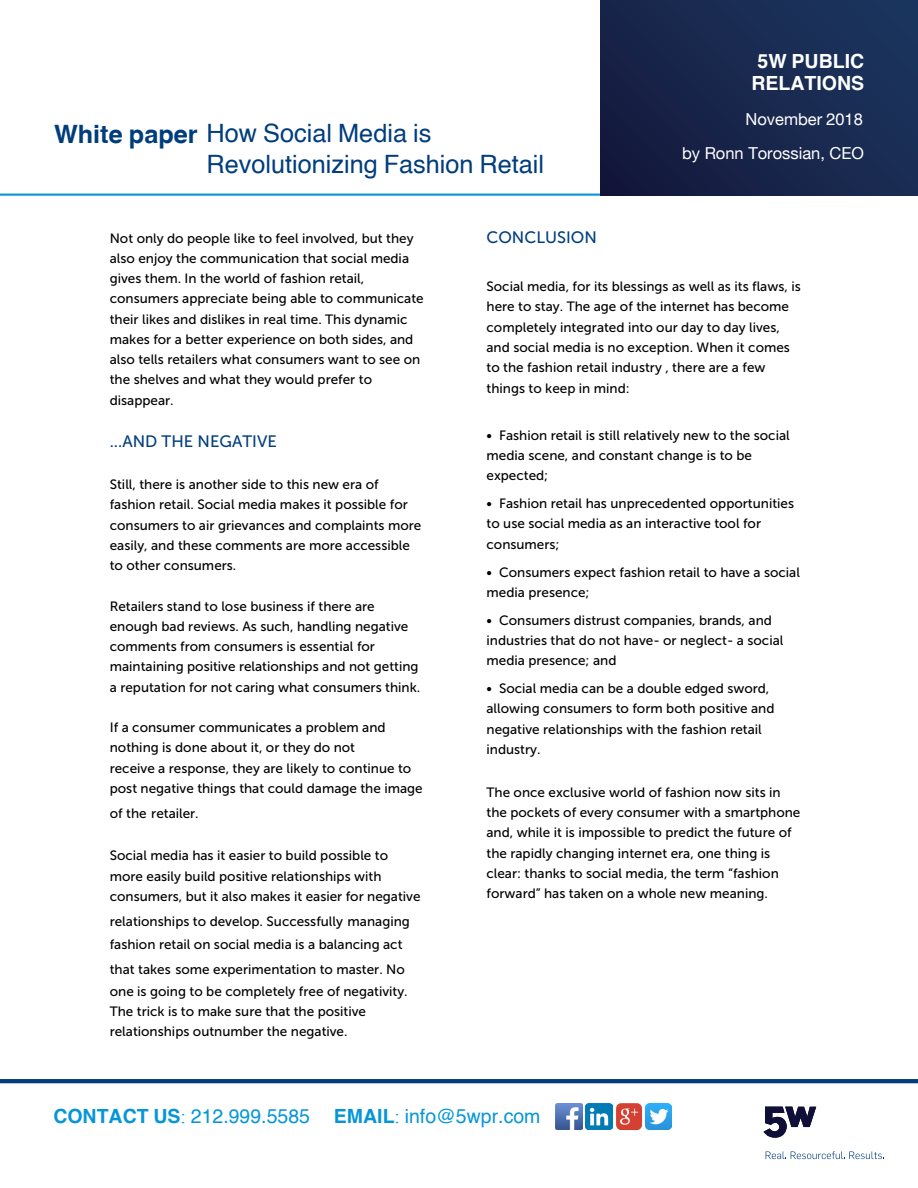
<style>
.page{position:relative;width:918px;height:1188px;background:#fff}
.page>*{position:absolute;margin:0;border:0;box-sizing:border-box;transform-origin:0 0}
.t1{font:25.2px "Helvetica R";color:#013d7d}
.t2{font:19.5px "Helvetica R";color:#0696d7}
.t3{font:700 19.5px/22.5px "Helvetica R";color:#fff;text-align:center}
.t4{font:16.5px/33.6px "Helvetica Neue";color:#fff;text-align:right}
.t5{font:16.5px "Museo Sans 500";color:#003e7e}
.t6{font:13.5px/20.2px "Museo Sans 500";color:#000}
.s1{font-weight:700}
.s2{font-family:"Helvetica R"}
.s3{font-family:"Times New Roman"}
</style>
<div class="page">
<hr style="left:0;top:194px;width:918px;height:2px;background:#0696d7">
<hr style="left:0;top:1079px;width:918px;height:4px;background:#013d7d">
<svg style="left:766px;top:1151px;width:118px;height:8px"></svg>
<div style="left:600px;top:0;width:318px;height:196px;background:linear-gradient(to right,#161d41,#1b325a)"></div>
<img style="left:586px;top:1104px;width:26px;height:26px">
<img style="left:645px;top:1104px;width:26px;height:26px">
<img style="left:616px;top:1103px;width:26px;height:27px">
<img style="left:556px;top:1103px;width:26px;height:27px">
<svg style="left:764px;top:1107px;width:52px;height:31px"></svg>
<h1 class="t1" style="left:54px;top:118px;width:379px"><span class="s1">White paper</span> How Social Media is</h1>
<h1 class="t1" style="left:207px;top:148px;width:339px">Revolutionizing Fashion Retail</h1>
<h2 class="t3" style="left:752px;top:49px;width:114px">5W PUBLIC<br>RELATIONS</h2>
<p class="t4" style="left:682px;top:103px;width:184px">November <span class="s2">201</span>8<br>by Ronn Torossian, CEO</p>
<p class="t6" style="left:110px;top:228px;width:315px">Not only do people like to feel involved, but they also enjoy the communication that social media gives them. In the world of fashion retail, consumers appreciate being able to communicate their likes and dislikes in real time. This dynamic makes for a better experience on both sides, and also tells retailers what consumers want to see on the shelves and what they would prefer to disappear.</p>
<p class="t5" style="left:110px;top:433px;width:169px">...AND THE NEGATIVE</p>
<p class="t6" style="left:110px;top:474px;width:313px">Still, there is another side to this new era of fashion retail. Social media makes it possible for consumers to air grievances and complaints more easily, and these comments are more accessible to other consumers.</p>
<p class="t6" style="left:110px;top:596px;width:312px">Retailers stand to lose business if there are enough bad reviews. As such, handling negative comments from consumers is essential for maintaining positive relationships and not getting a reputation for not caring what consumers think.</p>
<p class="t6" style="left:110px;top:717px;width:314px">If a consumer communicates a problem and nothing is done about it, or they do not<br>receive a response, they are likely to continue to post negative things that could damage the image</p>
<p class="t6" style="left:110px;top:803px;width:90px">of the retailer.</p>
<p class="t6" style="left:110px;top:846px;width:312px">Social media has it easier to build possible to more easily build positive relationships with consumers, but it also makes it easier for negative</p>
<p class="t6" style="left:110px;top:911px;width:302px;line-height:22.2px">relationships to develop. Successfully managing fashion retail on social media is a balancing act</p>
<p class="t6" style="left:110px;top:958px;width:299px;line-height:22.2px">that takes some experimentation to master. No one is going to be completely free of negativity.</p>
<p class="t6" style="left:110px;top:1002px;width:258px;line-height:19.8px">The trick is to make sure that the positive relationships outnumber the negative.</p>
<p class="t5" style="left:487px;top:228px;width:112px">CONCLUSION</p>
<p class="t6" style="left:487px;top:276px;width:316px">Social media, for its blessings as well as its flaws, is here to stay. The age of the internet has become completely integrated into our day to day lives, and social media is no exception. When it comes to the fashion retail industry , there are a few things to keep in mind:</p>
<p class="t6" style="left:487px;top:425px;width:305px">• Fashion retail is still relatively new to the social media scene, and constant change is to be expected;</p>
<p class="t6" style="left:487px;top:493px;width:309px">• Fashion retail has unprecedented opportunities to use social media as an interactive tool for consumers;</p>
<p class="t6" style="left:487px;top:562px;width:315px">• Consumers expect fashion retail to have a social media presence;</p>
<p class="t6" style="left:487px;top:610px;width:298px">• Consumers distrust companies, brands, and industries that do not have- or neglect- a social media presence; and</p>
<p class="t6" style="left:487px;top:678px;width:289px">• Social media can be a double edged sword, allowing consumers to form both positive and negative relationships with the fashion retail industry.</p>
<p class="t6" style="left:487px;top:782px;width:315px">The once exclusive world of fashion now sits in the pockets of every consumer with a smartphone and, while it is impossible to predict the future of the rapidly changing internet era, one thing is clear: thanks to social media, the term “fashion forward” has taken on a whole new meaning.</p>
<h2 class="t2" style="left:53px;top:1104px;width:489px"><span class="s1">CONTACT US</span><span class="s3">:</span> 212.999.5585 <span class="s1">EMAIL</span><span class="s3">:</span> info@5wpr.com</h2>
</div>
